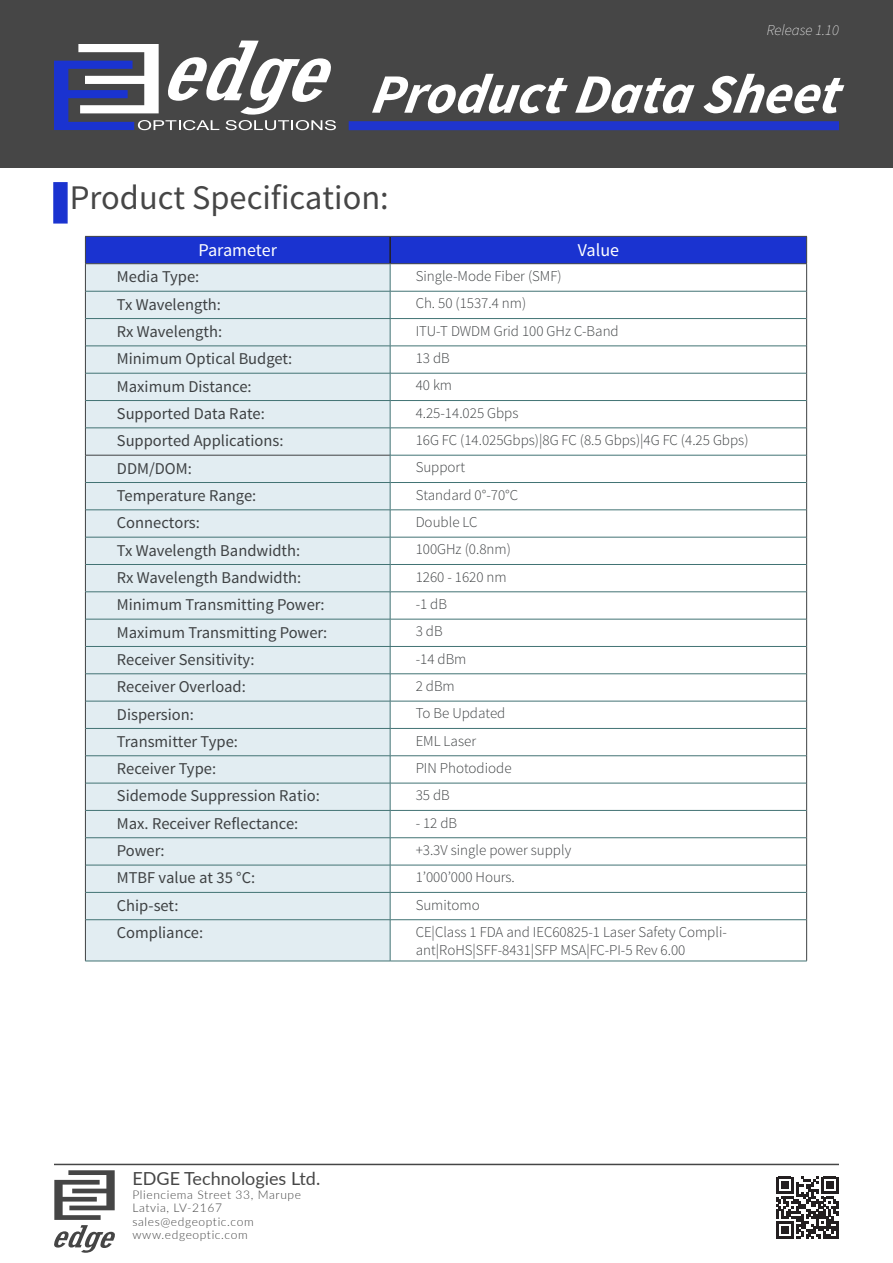
<style>
.page{position:relative;width:893px;height:1263px;background:#fff}
.page>*{position:absolute;margin:0;border:0;box-sizing:border-box;transform-origin:0 0}
.t1{font:italic 700 55.5px "Source Sans Pro";color:#fff}
.t2{font:34.5px "Source Sans Pro";color:#464646}
.t3{font:18px "Lato";color:#464646}
.t4{font:18px "Source Sans Pro";color:#fff}
.t5{font:16.5px "Source Sans Pro";color:#3e4143}
.t6{font:300 15px/18px "Source Sans Pro";color:#3e4143}
.t7{font:italic 200 15px "Source Sans Pro";color:#fff}
.t8{font:300 12px "Lato";letter-spacing:.05em;color:#464646}
</style>
<div class="page">
<hr style="left:54px;top:1164px;width:785px;height:1px;background:#464646">
<svg style="left:54px;top:1170px;width:61px;height:83px"></svg>
<svg style="left:776px;top:1177px;width:62px;height:62px"></svg>
<div style="left:0;top:0;width:893px;height:168px;background:#464646"></div>
<svg style="left:54px;top:40px;width:282px;height:90px"></svg>
<div style="left:349px;top:121px;width:490px;height:9px;background:#1f35ce"></div>
<div style="left:53px;top:182px;width:15px;height:42px;background:#1a33d0;border:2px solid #1a33d0"></div>
<div style="left:86px;top:920px;width:304px;height:41px;background:#e2edf2"></div>
<hr style="left:85px;top:920px;width:1px;height:41px;background:#3e4143">
<hr style="left:806px;top:920px;width:1px;height:41px;background:#3e4143">
<hr style="left:390px;top:920px;width:1px;height:41px;background:#427374">
<hr style="left:85px;top:961px;width:305px;height:1px;background:#427374">
<hr style="left:390px;top:961px;width:417px;height:1px;background:#427374">
<svg style="left:85px;top:236px;width:722px;height:684px"></svg>
<hr style="left:86px;top:646px;width:304px;height:1px;background:#427374">
<p class="t7" style="left:767px;top:21px;width:74px">Release 1.10</p>
<p class="t1" style="left:370px;top:57px;width:481px">ProductData Sheet</p>
<p class="t2" style="left:70px;top:176px;width:320px">Product Specification:</p>
<p class="t4" style="left:199px;top:239px;width:80px">Parameter</p>
<p class="t4" style="left:578px;top:239px;width:43px">Value</p>
<p class="t5" style="left:117px;top:267px;width:84px">Media Type:</p>
<p class="t6" style="left:416px;top:267px;width:147px">Single-Mode Fiber (SMF)</p>
<p class="t5" style="left:117px;top:294px;width:106px">Tx Wavelength:</p>
<p class="t6" style="left:416px;top:295px;width:112px">Ch. 50 (1537.4 nm)</p>
<p class="t5" style="left:117px;top:321px;width:107px">Rx Wavelength:</p>
<p class="t6" style="left:416px;top:322px;width:205px">ITU-T DWDM Grid 100 GHz C-Band</p>
<p class="t5" style="left:117px;top:349px;width:177px">Minimum Optical Budget:</p>
<p class="t6" style="left:416px;top:349px;width:36px">13 dB</p>
<p class="t5" style="left:117px;top:376px;width:136px">Maximum Distance:</p>
<p class="t6" style="left:416px;top:377px;width:38px">40 km</p>
<p class="t5" style="left:117px;top:403px;width:149px">Supported Data Rate:</p>
<p class="t6" style="left:416px;top:404px;width:104px">4.25-14.025 Gbps</p>
<p class="t5" style="left:117px;top:430px;width:168px">Supported Applications:</p>
<p class="t6" style="left:416px;top:431px;width:334px">16G FC (14.025Gbps)|8G FC (8.5 Gbps)|4G FC (4.25 Gbps)</p>
<p class="t5" style="left:117px;top:458px;width:76px">DDM/DOM:</p>
<p class="t6" style="left:416px;top:458px;width:51px">Support</p>
<p class="t5" style="left:117px;top:485px;width:141px">Temperature Range:</p>
<p class="t6" style="left:416px;top:486px;width:104px">Standard 0°-70°C</p>
<p class="t5" style="left:117px;top:512px;width:84px">Connectors:</p>
<p class="t6" style="left:416px;top:513px;width:63px">Double LC</p>
<p class="t5" style="left:117px;top:540px;width:185px">Tx Wavelength Bandwidth:</p>
<p class="t6" style="left:416px;top:540px;width:97px">100GHz (0.8nm)</p>
<p class="t5" style="left:117px;top:567px;width:186px">Rx Wavelength Bandwidth:</p>
<p class="t6" style="left:416px;top:568px;width:93px">1260 - 1620 nm</p>
<p class="t5" style="left:117px;top:594px;width:209px">Minimum Transmitting Power:</p>
<p class="t6" style="left:416px;top:595px;width:33px">-1 dB</p>
<p class="t5" style="left:117px;top:622px;width:212px">Maximum Transmitting Power:</p>
<p class="t6" style="left:416px;top:622px;width:28px">3 dB</p>
<p class="t5" style="left:117px;top:649px;width:139px">Receiver Sensitivity:</p>
<p class="t6" style="left:416px;top:650px;width:52px">-14 dBm</p>
<p class="t5" style="left:117px;top:676px;width:130px">Receiver Overload:</p>
<p class="t6" style="left:416px;top:677px;width:41px">2 dBm</p>
<p class="t5" style="left:117px;top:704px;width:79px">Dispersion:</p>
<p class="t6" style="left:416px;top:704px;width:91px">To Be Updated</p>
<p class="t5" style="left:117px;top:731px;width:123px">Transmitter Type:</p>
<p class="t6" style="left:416px;top:732px;width:62px">EML Laser</p>
<p class="t5" style="left:117px;top:758px;width:101px">Receiver Type:</p>
<p class="t6" style="left:416px;top:759px;width:97px">PIN Photodiode</p>
<p class="t5" style="left:117px;top:786px;width:204px">Sidemode Suppression Ratio:</p>
<p class="t6" style="left:416px;top:786px;width:36px">35 dB</p>
<p class="t5" style="left:117px;top:813px;width:183px">Max. Receiver Reflectance:</p>
<p class="t6" style="left:416px;top:814px;width:43px">- 12 dB</p>
<p class="t5" style="left:117px;top:840px;width:49px">Power:</p>
<p class="t6" style="left:416px;top:841px;width:157px">+3.3V single power supply</p>
<p class="t5" style="left:117px;top:868px;width:140px">MTBF value at 35 °C:</p>
<p class="t6" style="left:416px;top:868px;width:101px">1’000’000 Hours.</p>
<p class="t5" style="left:117px;top:895px;width:63px">Chip-set:</p>
<p class="t6" style="left:416px;top:896px;width:66px">Sumitomo</p>
<p class="t5" style="left:117px;top:922px;width:88px">Compliance:</p>
<p class="t6" style="left:416px;top:923px;width:313px">CE|Class 1 FDA and IEC60825-1 Laser Safety Compli&shy;ant|RoHS|SFF-8431|SFP MSA|FC-PI-5 Rev 6.00</p>
<p class="t3" style="left:132px;top:1166px;width:189px">EDGE Technologies Ltd.</p>
<p class="t8" style="left:132px;top:1186px;width:170px">Plienciema Street 33, Marupe</p>
<p class="t8" style="left:132px;top:1200px;width:91px">Latvia, LV-2167</p>
<p class="t8" style="left:132px;top:1213px;width:123px">sales@edgeoptic.com</p>
<p class="t8" style="left:132px;top:1227px;width:117px">www.edgeoptic.com</p>
</div>
